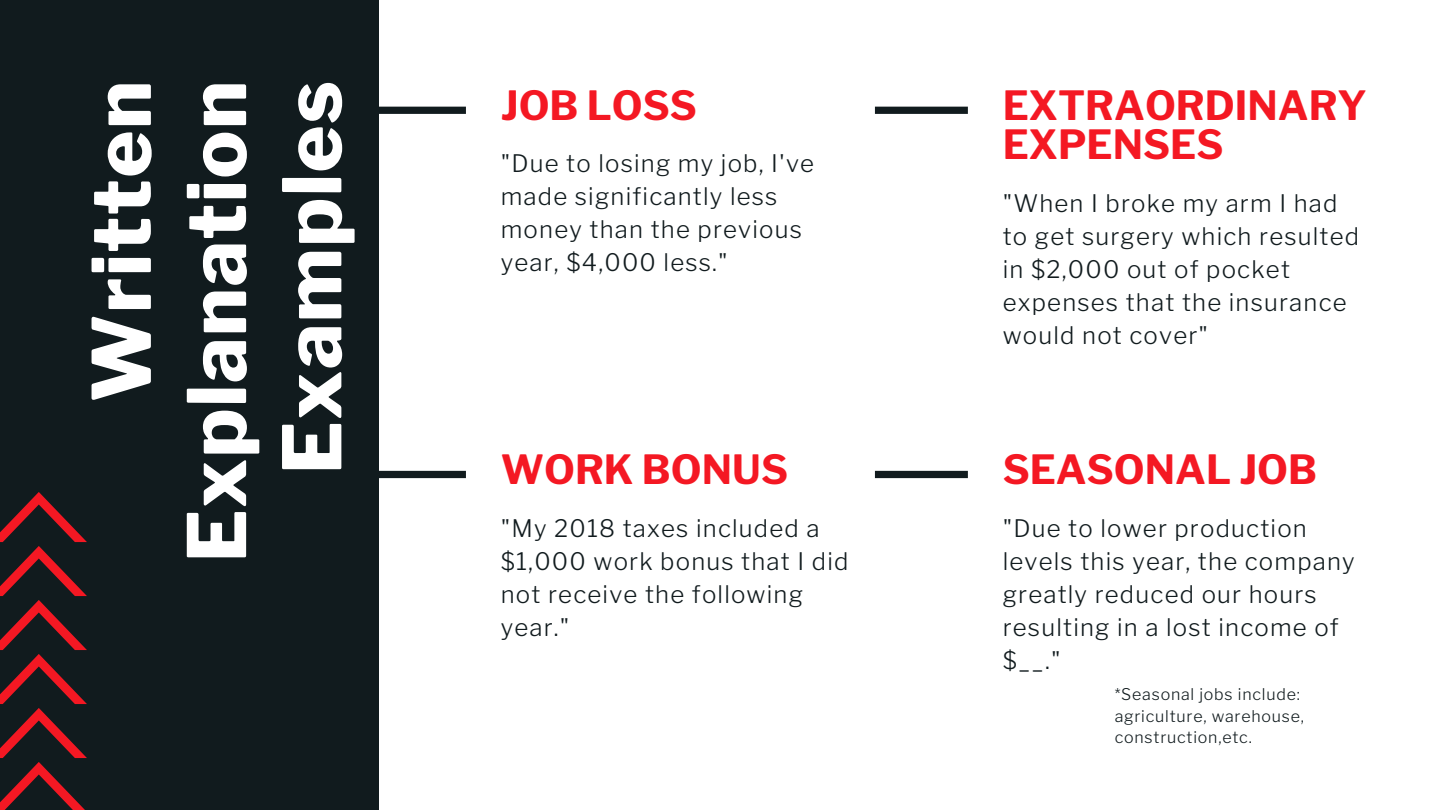
<style>
.page{position:relative;width:1440px;height:810px;background:#fff}
.page>*{position:absolute;margin:0;border:0;box-sizing:border-box;transform-origin:0 0}
.t1{font:800 80px/95.2px "Libre Franklin";letter-spacing:.02em;color:#fff;text-align:right}
.t2{font:700 40px/39.8px "Libre Franklin";color:#f41823}
.t3{font:300 24px/33px "Libre Franklin";letter-spacing:.05em;color:#111b1e}
.t4{font:300 16px/21.8px "Libre Franklin";letter-spacing:.05em;color:#111b1e}
</style>
<div class="page">
<div style="left:0;top:0;width:379px;height:810px;background:#111b1e"></div>
<svg style="left:379px;top:107px;width:87px;height:7px"></svg>
<svg style="left:379px;top:471px;width:87px;height:7px"></svg>
<svg style="left:875px;top:107px;width:93px;height:7px"></svg>
<svg style="left:875px;top:471px;width:93px;height:7px"></svg>
<svg style="left:0;top:492px;width:87px;height:318px"></svg>
<h1 class="t1" style="left:74px;top:562px;width:483px;rotate:-90deg">Written<br>Explanation<br>Examples</h1>
<h2 class="t2" style="left:501px;top:85px;width:198px">JOB LOSS</h2>
<p class="t3" style="left:501px;top:147px;width:315px">"Due to losing my job, I've made significantly less money than the previous year, $4,000 less."</p>
<h2 class="t2" style="left:501px;top:449px;width:289px">WORK BONUS</h2>
<p class="t3" style="left:501px;top:512px;width:349px">"My 2018 taxes included a $1,000 work bonus that I did not receive the following year."</p>
<h2 class="t2" style="left:1003px;top:85px;width:366px">EXTRAORDINARY<br>EXPENSES</h2>
<p class="t3" style="left:1003px;top:187px;width:358px">"When I broke my arm I had to get surgery which resulted in $2,000 out of pocket expenses that the insurance would not cover"</p>
<h2 class="t2" style="left:1003px;top:449px;width:316px">SEASONAL JOB</h2>
<p class="t3" style="left:1003px;top:512px;width:354px">"Due to lower production levels this year, the company greatly reduced our hours resulting in a lost income of $__."</p>
<p class="t4" style="left:1115px;top:683px;width:191px">*Seasonal jobs include: agriculture, warehouse, construction,etc.</p>
</div>
